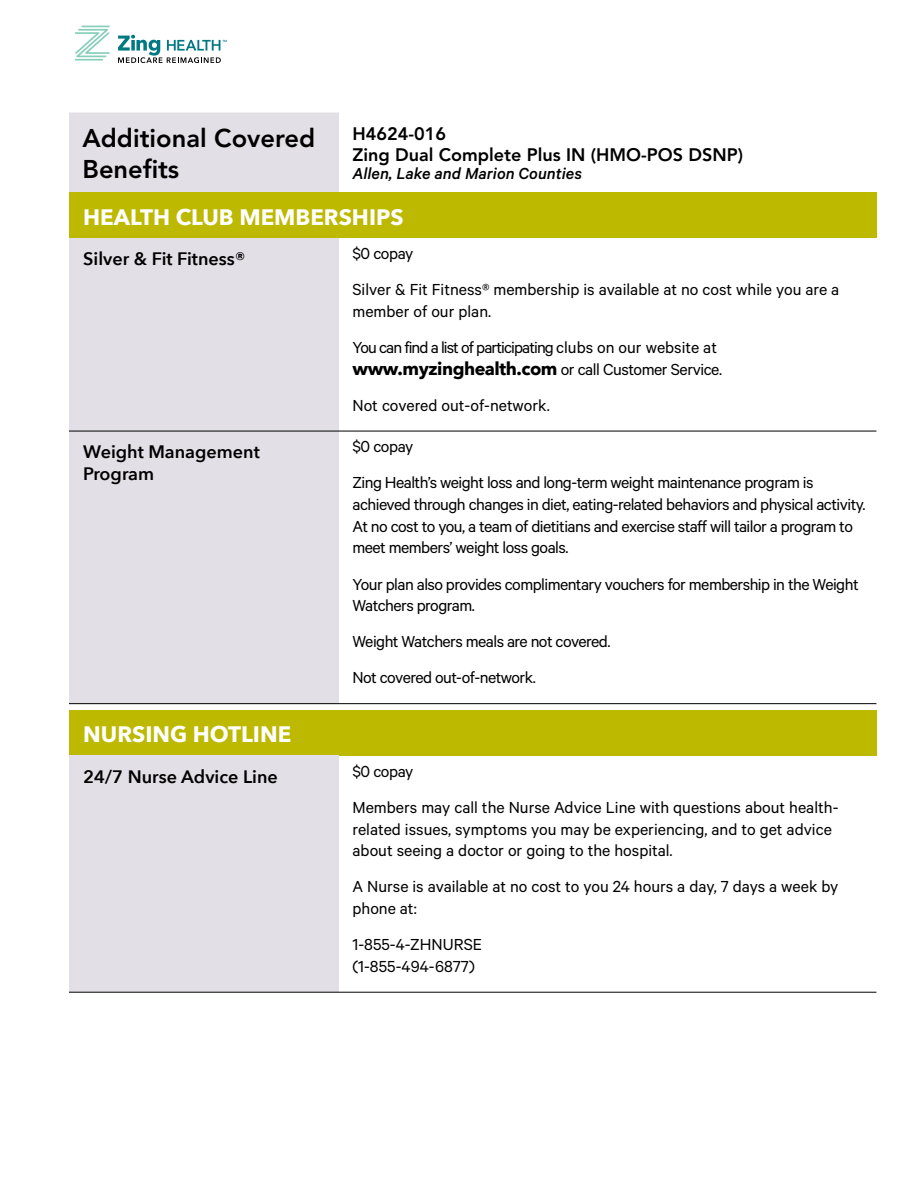
<style>
.page{position:relative;width:918px;height:1188px;background:#fff}
.page>*{position:absolute;margin:0;border:0;box-sizing:border-box;transform-origin:0 0}
.t1{font:800 25.5px/30.6px "Avenir";color:#000}
.t2{font:700 22.35px "Avenir Next";color:#fff}
.t3{font:18px/36px "Calibre";letter-spacing:-.03em;color:#000}
.t4{font:18px/21.8px "Calibre";color:#000}
.t5{font:18px/36px "Calibre";letter-spacing:-.005em;color:#000}
.t6{font:600 18px/21.8px "Avenir Next";color:#000}
.t7{font:800 18px/21.6px "Avenir";color:#000}
.t8{font:italic 500 18px "Calibre";color:#000}
.s1{font-family:"Avenir Next";font-weight:700}
</style>
<div class="page">
<hr style="left:75px;top:59px;width:28px;height:2px;background:#85ceb8">
<svg style="left:75px;top:26px;width:35px;height:31px"></svg>
<svg style="left:118px;top:35px;width:109px;height:28px"></svg>
<div style="left:69px;top:112px;width:270px;height:591px;background:#e2e0e6"></div>
<div style="left:69px;top:193px;width:807px;height:45px;background:#bdb800"></div>
<hr style="left:69px;top:431px;width:270px;height:1px;background:#000">
<hr style="left:69px;top:703px;width:270px;height:1px;background:#000">
<hr style="left:339px;top:431px;width:537px;height:1px;background:#000">
<hr style="left:339px;top:703px;width:537px;height:1px;background:#000">
<div style="left:69px;top:710px;width:807px;height:46px;background:#bdb800"></div>
<div style="left:69px;top:756px;width:270px;height:236px;background:#e2e0e6"></div>
<hr style="left:69px;top:992px;width:270px;height:1px;background:#000">
<hr style="left:339px;top:992px;width:537px;height:1px;background:#000">
<h1 class="t1" style="left:82px;top:123px;width:234px">Additional Covered<br>Benefits</h1>
<p class="t7" style="left:352px;top:123px;width:392px">H4624-016<br>Zing Dual Complete Plus IN (HMO-POS DSNP)</p>
<p class="t8" style="left:352px;top:163px;width:231px">Allen, Lake and Marion Counties</p>
<p class="t2" style="left:83px;top:197px;width:322px">HEALTH CLUB MEMBERSHIPS</p>
<p class="t6" style="left:83px;top:248px;width:164px">Silver &amp; Fit Fitness®</p>
<p class="t4" style="left:353px;top:235px;width:488px;line-height:36px">$0 copay<br>Silver &amp; Fit Fitness® membership is available at no cost while you are a</p>
<p class="t5" style="left:353px;top:293px;width:366px">member of our plan.<br>You can find a list of participating clubs on our website at</p>
<p class="t3" style="left:353px;top:351px;width:371px"><span class="s1">www.myzinghealth.com</span> or call Customer Service.<br>Not covered out-of-network.</p>
<p class="t6" style="left:83px;top:441px;width:178px">Weight Management<br>Program</p>
<p class="t3" style="left:353px;top:428px;width:462px">$0 copay<br>Zing Health’s weight loss and long-term weight maintenance program is</p>
<p class="t3" style="left:353px;top:493px;width:515px;line-height:21.8px">achieved through changes in diet, eating-related behaviors and physical activity.<br>At no cost to you, a team of dietitians and exercise staff will tailor a program to meet members’ weight loss goals.</p>
<p class="t3" style="left:353px;top:572px;width:508px;line-height:21.8px">Your plan also provides complimentary vouchers for membership in the Weight<br>Watchers program.</p>
<p class="t3" style="left:353px;top:623px;width:260px">Weight Watchers meals are not covered.<br>Not covered out-of-network.</p>
<p class="t2" style="left:83px;top:715px;width:209px">NURSING HOTLINE</p>
<p class="t6" style="left:83px;top:765px;width:196px">24/7 Nurse Advice Line</p>
<p class="t4" style="left:353px;top:753px;width:487px;line-height:36px">$0 copay<br>Members may call the Nurse Advice Line with questions about health-</p>
<p class="t4" style="left:353px;top:817px;width:481px">related issues, symptoms you may be experiencing, and to get advice about seeing a doctor or going to the hospital.</p>
<p class="t4" style="left:353px;top:875px;width:487px">A Nurse is available at no cost to you 24 hours a day, 7 days a week by phone at:</p>
<p class="t4" style="left:353px;top:933px;width:131px">1-855-4-ZHNURSE (1-855-494-6877)</p>
</div>
